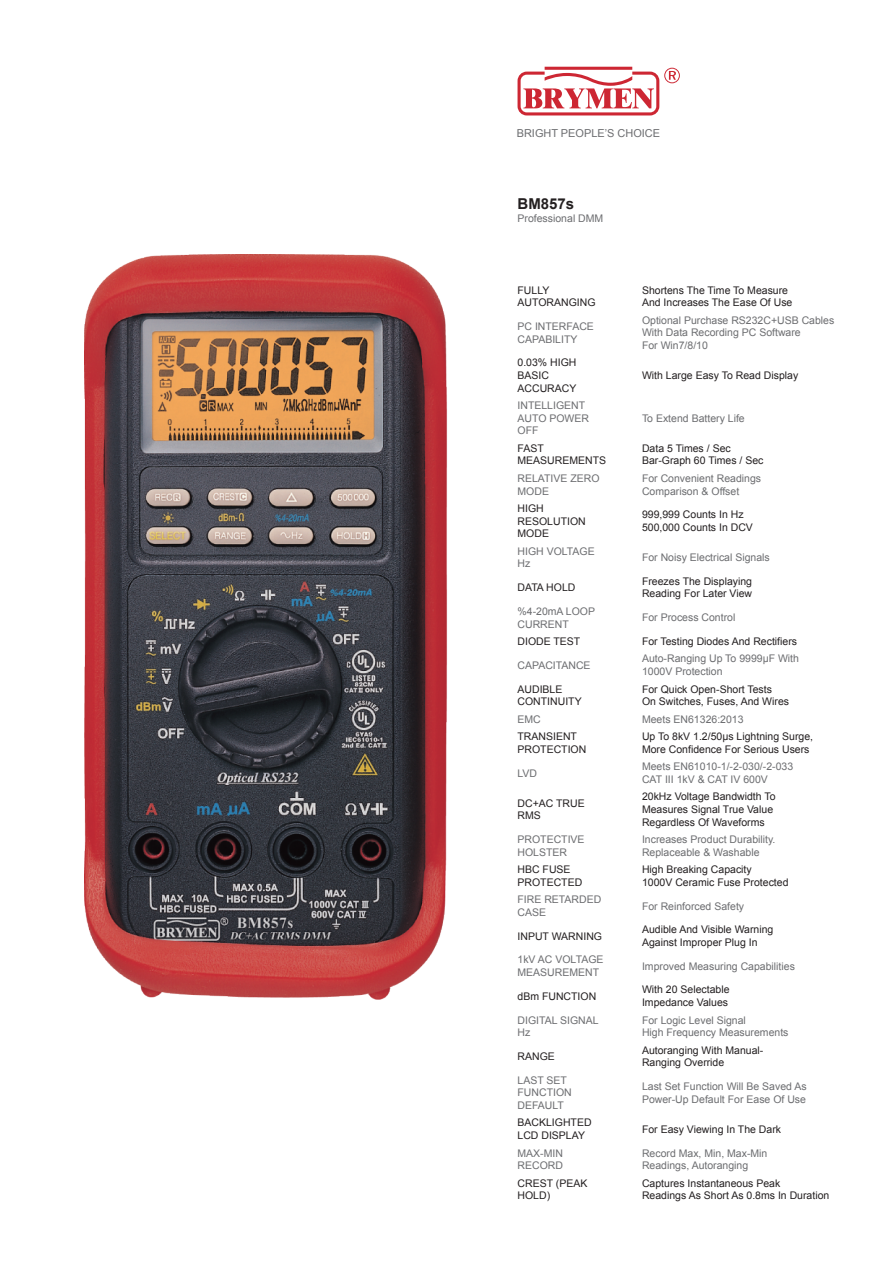
<style>
.page{position:relative;width:893px;height:1263px;background:#fff}
.page>*{position:absolute;margin:0;border:0;box-sizing:border-box;transform-origin:0 0}
.t1{font:700 15px "Arial";color:#231f20}
.t2{font:10.95px "Arial";color:#6c6d70}
.t3{font:10.5px/12.6px "Arial";color:#231f20}
.t4{font:10.5px/12.6px "Arial";color:#6c6d70}
</style>
<div class="page">
<svg style="left:518px;top:67px;width:162px;height:48px"></svg>
<img style="left:84px;top:255px;width:363px;height:744px">
<p class="t2" style="left:517px;top:126px;width:145px">BRIGHT PEOPLE’S CHOICE</p>
<h1 class="t1" style="left:518px;top:194px;width:58px">BM857s</h1>
<p class="t4" style="left:518px;top:212px;width:87px">Professional DMM</p>
<p class="t3" style="left:518px;top:284px;width:79px">FULLY<br>AUTORANGING</p>
<p class="t3" style="left:642px;top:284px;width:152px">Shortens The Time To Measure<br>And Increases The Ease Of Use</p>
<p class="t4" style="left:518px;top:320px;width:78px">PC INTERFACE<br>CAPABILITY</p>
<p class="t4" style="left:642px;top:314px;width:194px">Optional Purchase RS232C+USB Cables<br>With Data Recording PC Software<br>For Win7/8/10</p>
<p class="t3" style="left:518px;top:357px;width:60px">0.03% HIGH<br>BASIC<br>ACCURACY</p>
<p class="t3" style="left:642px;top:369px;width:158px">With Large Easy To Read Display</p>
<p class="t4" style="left:518px;top:399px;width:73px">INTELLIGENT<br>AUTO POWER<br>OFF</p>
<p class="t4" style="left:642px;top:412px;width:104px">To Extend Battery Life</p>
<p class="t3" style="left:518px;top:442px;width:90px">FAST<br>MEASUREMENTS</p>
<p class="t3" style="left:642px;top:442px;width:123px">Data 5 Times / Sec<br>Bar-Graph 60 Times / Sec</p>
<p class="t4" style="left:518px;top:472px;width:84px">RELATIVE ZERO<br>MODE</p>
<p class="t4" style="left:642px;top:472px;width:121px">For Convenient Readings<br>Comparison &amp; Offset</p>
<p class="t3" style="left:518px;top:502px;width:70px">HIGH<br>RESOLUTION<br>MODE</p>
<p class="t3" style="left:642px;top:508px;width:112px">999,999 Counts In Hz<br>500,000 Counts In DCV</p>
<p class="t4" style="left:518px;top:545px;width:79px">HIGH VOLTAGE<br>Hz</p>
<p class="t4" style="left:642px;top:551px;width:129px">For Noisy Electrical Signals</p>
<p class="t3" style="left:518px;top:581px;width:59px">DATA HOLD</p>
<p class="t3" style="left:642px;top:575px;width:112px">Freezes The Displaying<br>Reading For Later View</p>
<p class="t4" style="left:518px;top:605px;width:79px">%4-20mA LOOP<br>CURRENT</p>
<p class="t4" style="left:642px;top:611px;width:95px">For Process Control</p>
<p class="t3" style="left:518px;top:635px;width:64px">DIODE TEST</p>
<p class="t3" style="left:642px;top:635px;width:157px">For Testing Diodes And Rectifiers</p>
<p class="t4" style="left:518px;top:659px;width:75px">CAPACITANCE</p>
<p class="t4" style="left:642px;top:653px;width:159px">Auto-Ranging Up To 9999μF With<br>1000V Protection</p>
<p class="t3" style="left:518px;top:683px;width:66px">AUDIBLE<br>CONTINUITY</p>
<p class="t3" style="left:642px;top:683px;width:149px">For Quick Open-Short Tests<br>On Switches, Fuses, And Wires</p>
<p class="t4" style="left:518px;top:713px;width:25px">EMC</p>
<p class="t4" style="left:642px;top:713px;width:103px">Meets EN61326:2013</p>
<p class="t3" style="left:518px;top:730px;width:70px">TRANSIENT<br>PROTECTION</p>
<p class="t3" style="left:642px;top:730px;width:173px">Up To 8kV 1.2/50μs Lightning Surge,<br>More Confidence For Serious Users</p>
<p class="t4" style="left:518px;top:767px;width:21px">LVD</p>
<p class="t4" style="left:642px;top:760px;width:153px">Meets EN61010-1/-2-030/-2-033<br>CAT III 1kV &amp; CAT IV 600V</p>
<p class="t3" style="left:518px;top:797px;width:69px">DC+AC TRUE<br>RMS</p>
<p class="t3" style="left:642px;top:790px;width:135px">20kHz Voltage Bandwidth To<br>Measures Signal True Value<br>Regardless Of Waveforms</p>
<p class="t4" style="left:518px;top:833px;width:69px">PROTECTIVE<br>HOLSTER</p>
<p class="t4" style="left:642px;top:833px;width:135px">Increases Product Durability.<br>Replaceable &amp; Washable</p>
<p class="t3" style="left:518px;top:863px;width:66px">HBC FUSE<br>PROTECTED</p>
<p class="t3" style="left:642px;top:863px;width:148px">High Breaking Capacity<br>1000V Ceramic Fuse Protected</p>
<p class="t4" style="left:518px;top:893px;width:85px">FIRE RETARDED<br>CASE</p>
<p class="t4" style="left:642px;top:900px;width:104px">For Reinforced Safety</p>
<p class="t3" style="left:518px;top:930px;width:86px">INPUT WARNING</p>
<p class="t3" style="left:642px;top:923px;width:133px">Audible And Visible Warning<br>Against Improper Plug In</p>
<p class="t4" style="left:518px;top:953px;width:87px">1kV AC VOLTAGE<br>MEASUREMENT</p>
<p class="t4" style="left:642px;top:960px;width:154px">Improved Measuring Capabilities</p>
<p class="t3" style="left:518px;top:990px;width:80px">dBm FUNCTION</p>
<p class="t3" style="left:642px;top:983px;width:89px">With 20 Selectable<br>Impedance Values</p>
<p class="t4" style="left:518px;top:1014px;width:83px">DIGITAL SIGNAL<br>Hz</p>
<p class="t4" style="left:642px;top:1014px;width:148px">For Logic Level Signal<br>High Frequency Measurements</p>
<p class="t3" style="left:518px;top:1050px;width:39px">RANGE</p>
<p class="t3" style="left:642px;top:1044px;width:123px">Autoranging With Manual-<br>Ranging Override</p>
<p class="t4" style="left:518px;top:1074px;width:56px">LAST SET<br>FUNCTION<br>DEFAULT</p>
<p class="t4" style="left:642px;top:1080px;width:166px">Last Set Function Will Be Saved As<br>Power-Up Default For Ease Of Use</p>
<p class="t3" style="left:518px;top:1116px;width:76px">BACKLIGHTED<br>LCD DISPLAY</p>
<p class="t3" style="left:642px;top:1123px;width:141px">For Easy Viewing In The Dark</p>
<p class="t4" style="left:518px;top:1147px;width:47px">MAX-MIN<br>RECORD</p>
<p class="t4" style="left:642px;top:1147px;width:127px">Record Max, Min, Max-Min<br>Readings, Autoranging</p>
<p class="t3" style="left:518px;top:1177px;width:71px">CREST (PEAK<br>HOLD)</p>
<p class="t3" style="left:642px;top:1177px;width:189px">Captures Instantaneous Peak<br>Readings As Short As 0.8ms In Duration</p>
</div>
